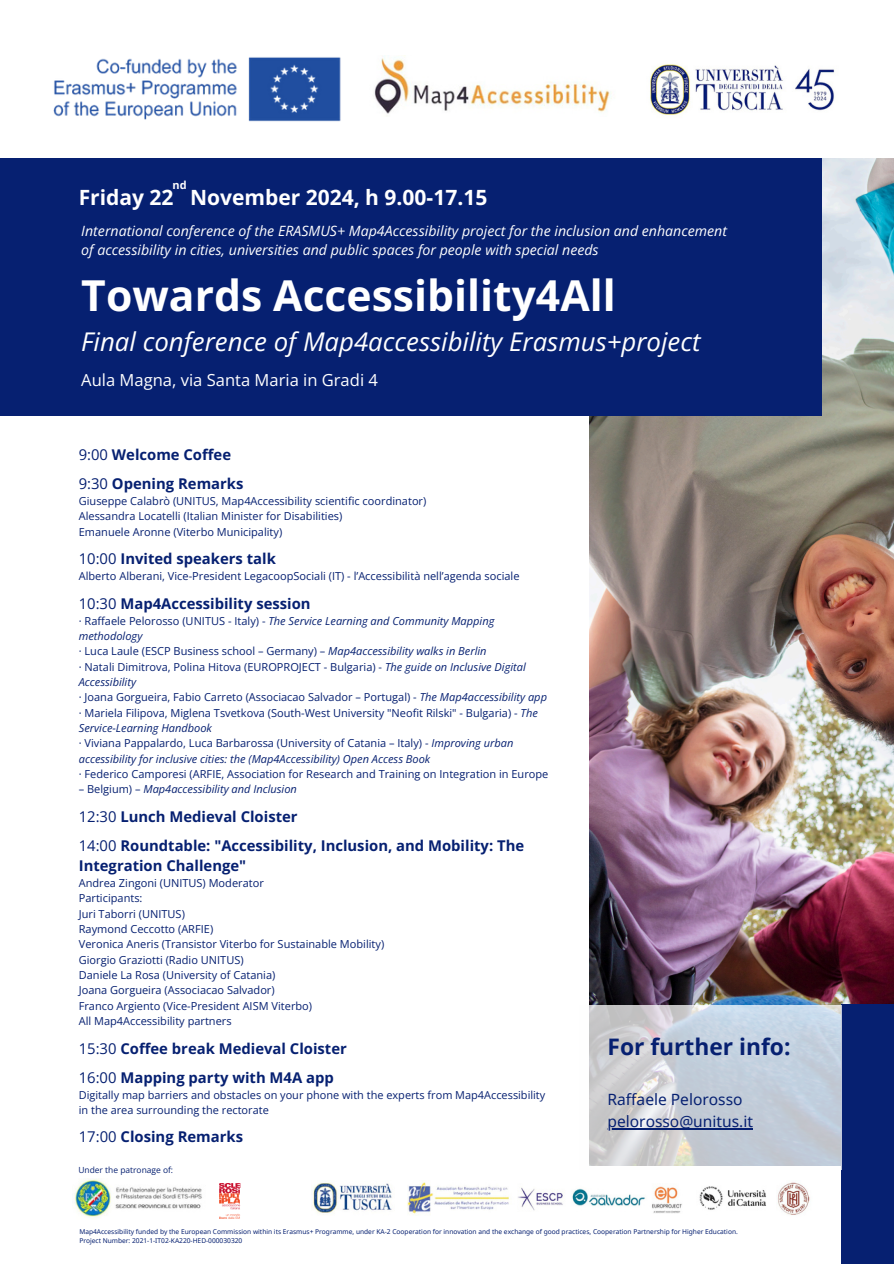
<style>
.page{position:relative;width:894px;height:1264px;background:#fff}
.page>*{position:absolute;margin:0;border:0;box-sizing:border-box;transform-origin:0 0}
.t1{font:700 42.6px "Open Sans";color:#fff}
.t2{font:italic 25.8px "Open Sans";color:#fff}
.t3{font:700 22.8px "Noto Sans";color:#062071}
.t4{font:700 21px "Open Sans";color:#fff}
.t5{font:16.5px "Open Sans";color:#fff}
.t6{font:15.6px "Noto Sans";color:#062071}
.t7{font:700 14.85px/20.2px "Open Sans";color:#062071}
.t8{font:italic 14.1px/19.2px "Open Sans";color:#fff}
.t9{font:10.95px/15.3px "Open Sans";color:#062071}
.t10{font:italic 10.95px/15.3px "Open Sans";color:#062071}
.t11{font:700 10.95px "Open Sans";color:#fefefe}
.t12{font:8.4px "Open Sans";color:#062071}
.t13{font:6.6px/9.1px "Noto Sans";color:#062071}
.s1{font-weight:400}
.s2{font-style:normal}
.s3{font-style:italic}
</style>
<div class="page">
<img style="left:589px;top:158px;width:304px;height:846px">
<div style="left:0;top:158px;width:821px;height:257px;background:#062071"></div>
<div style="left:841px;top:1004px;width:52px;height:259px;background:#062071"></div>
<img style="left:650px;top:64px;width:185px;height:51px">
<img style="left:374px;top:56px;width:238px;height:58px">
<img style="left:53px;top:57px;width:288px;height:65px">
<img style="left:74px;top:1178px;width:128px;height:40px">
<img style="left:312px;top:1181px;width:197px;height:33px">
<img style="left:699px;top:1182px;width:111px;height:33px">
<img style="left:518px;top:1186px;width:164px;height:26px">
<svg style="left:589px;top:1004px;width:252px;height:162px;background:#c6cdd7"></svg>
<img style="left:219px;top:1183px;width:21px;height:35px">
<hr style="left:607px;top:1128px;width:145px;height:1px;background:#062071">
<p class="t11" style="left:172px;top:178px;width:16px">nd</p>
<p class="t4" style="left:79px;top:182px;width:410px">Friday 22 November 2024, h 9.00-17.15</p>
<h3 class="t8" style="left:81px;top:221px;width:647px">International conference of the ERASMUS+ Map4Accessibility project for the inclusion and enhancement of accessibility in cities, universities and public spaces for people with special needs</h3>
<h5 class="t1" style="left:81px;top:266px;width:536px">Towards Accessibility4All</h5>
<h4 class="t2" style="left:81px;top:324px;width:620px">Final conference of Map4accessibility Erasmus+project</h4>
<p class="t5" style="left:81px;top:368px;width:298px">Aula Magna, via Santa Maria in Gradi 4</p>
<p class="t7" style="left:79px;top:444px;width:154px"><span class="s1">9:00</span> Welcome Coffee</p>
<h5 class="t7" style="left:79px;top:473px;width:166px"><span class="s1">9:30</span> Opening Remarks</h5>
<p class="t9" style="left:79px;top:493px;width:349px">Giuseppe Calabrò (UNITUS, Map4Accessibility scientific coordinator)</p>
<p class="t9" style="left:79px;top:508px;width:265px">Alessandra Locatelli (Italian Minister for Disabilities)</p>
<p class="t9" style="left:79px;top:524px;width:205px">Emanuele Aronne (Viterbo Municipality)</p>
<p class="t7" style="left:79px;top:548px;width:198px"><span class="s1">10:00</span> Invited speakers talk</p>
<p class="t9" style="left:79px;top:568px;width:442px">Alberto Alberani, Vice-President LegacoopSociali (IT) - l’Accessibilità nell’agenda sociale</p>
<p class="t7" style="left:79px;top:592px;width:233px"><span class="s1">10:30</span> Map4Accessibility session</p>
<p class="t10" style="left:79px;top:612px;width:417px"><span class="s2">· Raffaele Pelorosso (UNITUS - Italy) -</span> The Service Learning and Community Mapping methodology</p>
<p class="t9" style="left:79px;top:643px;width:409px">· Luca Laule (ESCP Business school – Germany) – <span class="s3">Map4accessibility walks in Berlin</span></p>
<p class="t9" style="left:79px;top:658px;width:448px">· Natali Dimitrova, Polina Hitova (EUROPROJECT - Bulgaria) - <span class="s3">The guide on Inclusive Digital<br>Accessibility</span></p>
<p class="t9" style="left:79px;top:689px;width:469px">· Joana Gorgueira, Fabio Carreto (Associacao Salvador – Portugal) - <span class="s3">The Map4accessibility app</span></p>
<p class="t9" style="left:79px;top:704px;width:460px">· Mariela Filipova, Miglena Tsvetkova (South-West University "Neofit Rilski" - Bulgaria) - <span class="s3">The<br>Service-Learning Handbook</span></p>
<p class="t10" style="left:79px;top:735px;width:436px"><span class="s2">· Viviana Pappalardo, Luca Barbarossa (University of Catania – Italy) -</span> Improving urban accessibility for inclusive cities: the (Map4Accessibility) Open Access Book</p>
<p class="t9" style="left:79px;top:766px;width:471px">· Federico Camporesi (ARFIE, Association for Research and Training on Integration in Europe</p>
<p class="t10" style="left:79px;top:781px;width:220px"><span class="s2">– Belgium) –</span> Map4accessibility and Inclusion</p>
<p class="t7" style="left:79px;top:805px;width:220px"><span class="s1">12:30</span> Lunch Medieval Cloister</p>
<h5 class="t7" style="left:79px;top:835px;width:447px"><span class="s1">14:00</span> Roundtable: "Accessibility, Inclusion, and Mobility: The<br>Integration Challenge"</h5>
<h5 class="t9" style="left:79px;top:875px;width:307px">Andrea Zingoni (UNITUS) Moderator<br>Participants:<br>Juri Taborri (UNITUS)<br>Raymond Ceccotto (ARFIE)<br>Veronica Aneris (Transistor Viterbo for Sustainable Mobility)<br>Giorgio Graziotti (Radio UNITUS)<br>Daniele La Rosa (University of Catania)<br>Joana Gorgueira (Associacao Salvador)<br>Franco Argiento (Vice-President AISM Viterbo)<br>All Map4Accessibility partners</h5>
<h5 class="t7" style="left:79px;top:1038px;width:269px"><span class="s1">15:30</span> Coffee break Medieval Cloister</h5>
<h5 class="t7" style="left:79px;top:1067px;width:256px"><span class="s1">16:00</span> Mapping party with M4A app</h5>
<p class="t9" style="left:79px;top:1087px;width:468px;line-height:14.9px">Digitally map barriers and obstacles on your phone with the experts from Map4Accessibility in the area surrounding the rectorate</p>
<p class="t7" style="left:79px;top:1125px;width:166px"><span class="s1">17:00</span> Closing Remarks</p>
<p class="t12" style="left:78px;top:1163px;width:96px">Under the patronage of:</p>
<p class="t3" style="left:607px;top:1030px;width:184px">For further info:</p>
<p class="t6" style="left:607px;top:1088px;width:136px">Raffaele Pelorosso</p>
<p class="t6" style="left:607px;top:1109px;width:147px">pelorosso@unitus.it</p>
<p class="t13" style="left:79px;top:1226px;width:660px">Map4Accessibility funded by the European Commission within its Erasmus+ Programme, under KA-2 Cooperation for innovation and the exchange of good practices, Cooperation Partnership for Higher Education.<br>Project Number: 2021-1-IT02-KA220-HED-000030320</p>
</div>
